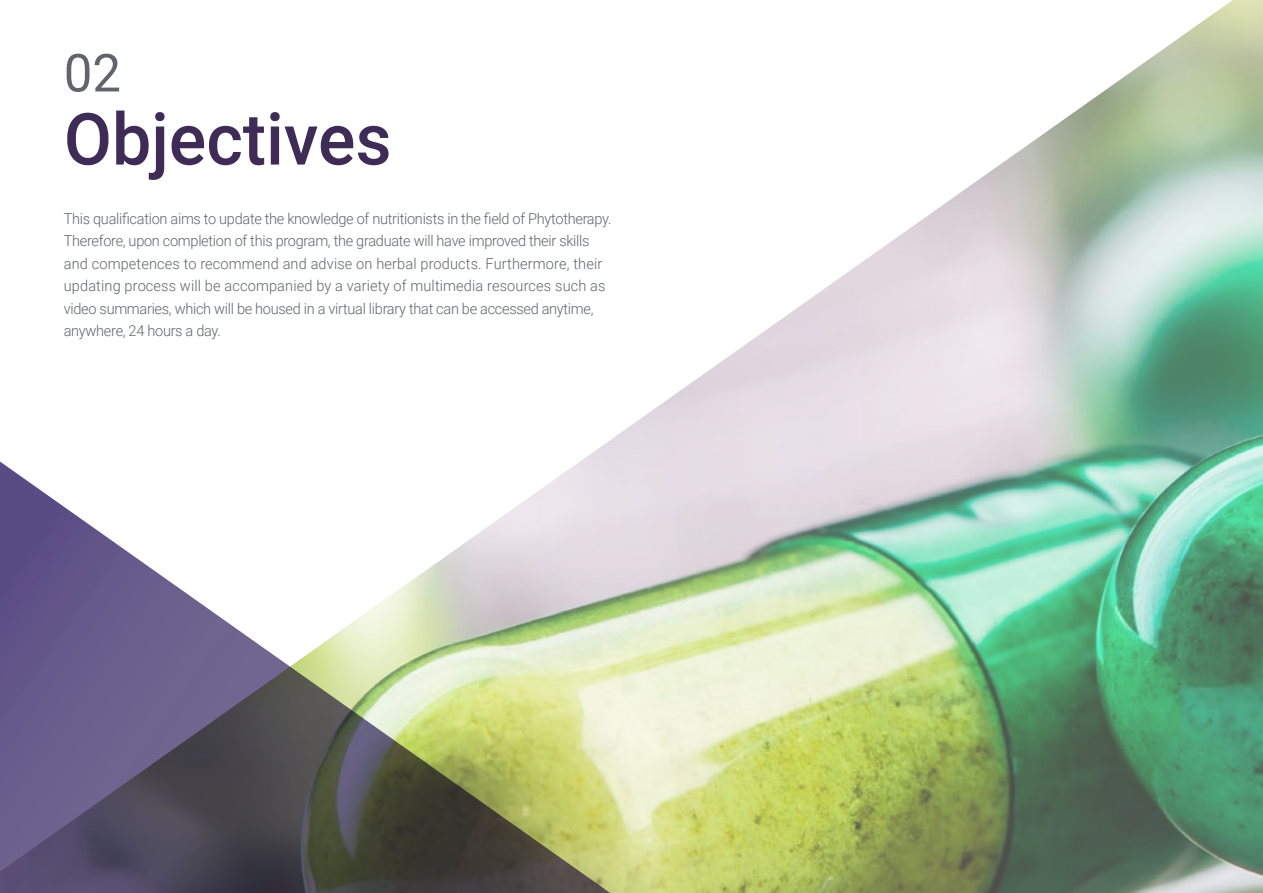
<style>
.page{position:relative;width:1263px;height:893px;background:#fff}
.page>*{position:absolute;margin:0;border:0;box-sizing:border-box;transform-origin:0 0}
.t1{font:500 72px "Roboto";color:#3e2b56}
.t2{font:52.5px "Roboto";color:#61646a}
.t3{font:300 15px/22.5px "Roboto";letter-spacing:-.02em;color:#61646a}
</style>
<div class="page">
<img style="left:602px;top:0;width:661px;height:893px">
<svg style="left:0;top:446px;width:640px;height:447px"></svg>
<h2 class="t2" style="left:64px;top:36px;width:59px">02</h2>
<h1 class="t1" style="left:64px;top:89px;width:329px">Objectives</h1>
<p class="t3" style="left:64px;top:207px;width:549px">This qualification aims to update the knowledge of nutritionists in the field of Phytotherapy.<br>Therefore, upon completion of this program, the graduate will have improved their skills and competences to recommend and advise on herbal products. Furthermore, their updating process will be accompanied by a variety of multimedia resources such as video summaries, which will be housed in a virtual library that can be accessed anytime, anywhere, 24 hours a day.</p>
</div>
